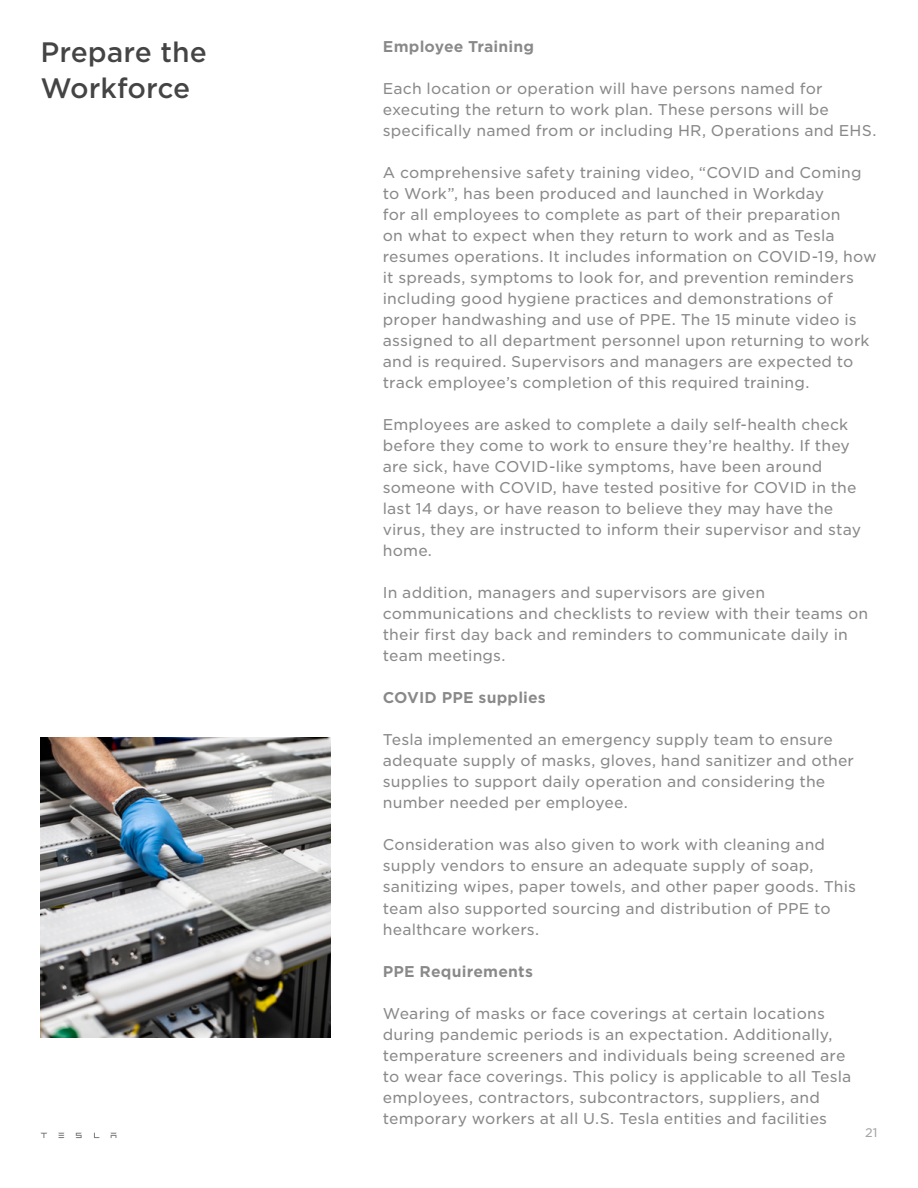
<style>
.page{position:relative;width:918px;height:1188px;background:#fff}
.page>*{position:absolute;margin:0;border:0;box-sizing:border-box;transform-origin:0 0}
.t1{font:500 27px/36px "Gotham S Sm";color:#444}
.t2{font:15px/21px "Gotham S Sm";letter-spacing:.01em;color:#898989}
.t3{font:700 15px "Gotham S Sm";letter-spacing:.01em;color:#898989}
.t4{font:12px "Gotham S Sm";color:#a4a4a4}
</style>
<div class="page">
<svg style="left:40px;top:1133px;width:7px;height:5px"></svg>
<svg style="left:75px;top:1133px;width:7px;height:5px"></svg>
<svg style="left:58px;top:1133px;width:6px;height:5px"></svg>
<svg style="left:110px;top:1133px;width:7px;height:5px"></svg>
<img style="left:40px;top:738px;width:290px;height:300px">
<h1 class="t1" style="left:40px;top:34px;width:168px">Prepare the<br>Workforce</h1>
<p class="t3" style="left:383px;top:37px;width:153px">Employee Training</p>
<p class="t2" style="left:383px;top:78px;width:495px">Each location or operation will have persons named for executing the return to work plan. These persons will be specifically named from or including HR, Operations and EHS.</p>
<p class="t2" style="left:383px;top:162px;width:495px">A comprehensive safety training video, “COVID and Coming to Work”, has been produced and launched in Workday<br>for all employees to complete as part of their preparation<br>on what to expect when they return to work and as Tesla resumes operations. It includes information on COVID-19, how it spreads, symptoms to look for, and prevention reminders including good hygiene practices and demonstrations of proper handwashing and use of PPE. The 15 minute video is assigned to all department personnel upon returning to work and is required. Supervisors and managers are expected to track employee’s completion of this required training.</p>
<p class="t2" style="left:383px;top:414px;width:480px">Employees are asked to complete a daily self-health check before they come to work to ensure they’re healthy. If they are sick, have COVID-like symptoms, have been around someone with COVID, have tested positive for COVID in the last 14 days, or have reason to believe they may have the virus, they are instructed to inform their supervisor and stay home.</p>
<p class="t2" style="left:383px;top:582px;width:487px">In addition, managers and supervisors are given communications and checklists to review with their teams on their first day back and reminders to communicate daily in team meetings.</p>
<p class="t3" style="left:383px;top:688px;width:165px">COVID PPE supplies</p>
<p class="t2" style="left:383px;top:729px;width:473px">Tesla implemented an emergency supply team to ensure adequate supply of masks, gloves, hand sanitizer and other supplies to support daily operation and considering the number needed per employee.</p>
<p class="t2" style="left:383px;top:834px;width:475px">Consideration was also given to work with cleaning and supply vendors to ensure an adequate supply of soap, sanitizing wipes, paper towels, and other paper goods. This team also supported sourcing and distribution of PPE to healthcare workers.</p>
<p class="t3" style="left:383px;top:961px;width:152px">PPE Requirements</p>
<p class="t2" style="left:383px;top:1002px;width:470px">Wearing of masks or face coverings at certain locations during pandemic periods is an expectation. Additionally, temperature screeners and individuals being screened are to wear face coverings. This policy is applicable to all Tesla employees, contractors, subcontractors, suppliers, and temporary workers at all U.S. Tesla entities and facilities</p>
<p class="t4" style="left:865px;top:1124px;width:14px">21</p>
</div>
